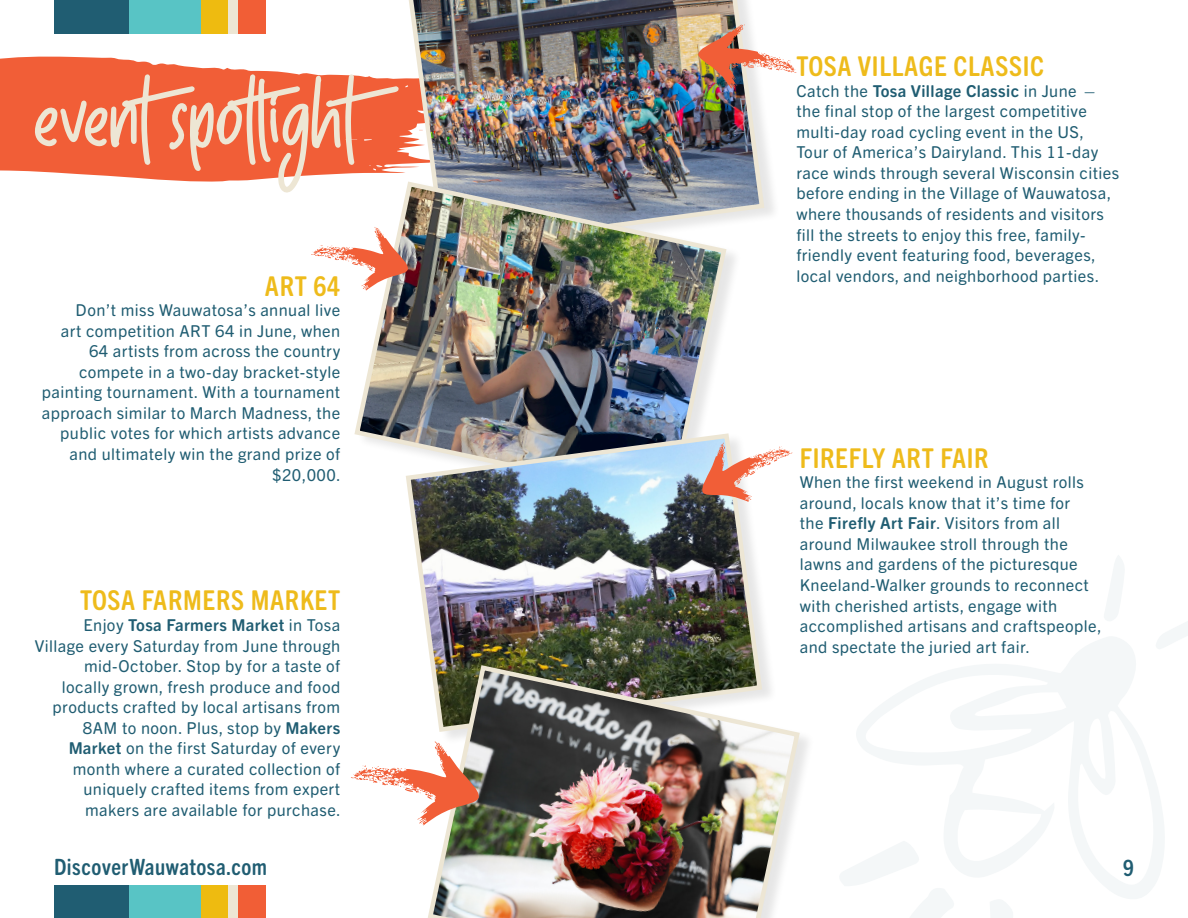
<style>
.page{position:relative;width:1188px;height:918px;background:#fff}
.page>*{position:absolute;margin:0;border:0;box-sizing:border-box;transform-origin:0 0}
.t1{font:75px "The Absolute";letter-spacing:.025em;color:#ede6d4}
.t2{font:700 condensed 27.45px "Trade Gothic Next SR Pro";letter-spacing:.025em;color:#eebb1b}
.t3{font:700 condensed 22.5px "Trade Gothic Next SR Pro";letter-spacing:.025em;color:#205d72}
.t4{font:16.5px/20.5px "Trade Gothic Next SR Pro";letter-spacing:.025em;color:#205d72}
.s1{font-weight:700}
</style>
<div class="page">
<div style="left:201px;top:885px;width:27px;height:33px;background:#eebb10"></div>
<div style="left:228px;top:885px;width:11px;height:33px;background:#ede6d4"></div>
<div style="left:129px;top:885px;width:72px;height:33px;background:#58c4c5"></div>
<div style="left:54px;top:885px;width:75px;height:33px;background:#205d72"></div>
<div style="left:239px;top:885px;width:27px;height:33px;background:#f15e36"></div>
<svg style="left:856px;top:637px;width:308px;height:262px"></svg>
<svg style="left:1155px;top:621px;width:33px;height:29px"></svg>
<svg style="left:1104px;top:555px;width:20px;height:66px"></svg>
<svg style="left:990px;top:898px;width:28px;height:20px"></svg>
<svg style="left:840px;top:841px;width:115px;height:77px"></svg>
<div style="left:201px;top:0;width:27px;height:34px;background:#eebb10"></div>
<div style="left:228px;top:0;width:11px;height:34px;background:#ede6d4"></div>
<div style="left:129px;top:0;width:72px;height:34px;background:#58c4c5"></div>
<div style="left:54px;top:0;width:75px;height:34px;background:#205d72"></div>
<div style="left:239px;top:0;width:27px;height:34px;background:#f15e36"></div>
<svg style="left:0;top:56px;width:405px;height:126px;fill:#f15e37"></svg>
<div style="left:89px;top:92px;width:316px;height:82px;background:#f15e37"></div>
<div style="left:410px;top:0;width:371px;height:264px;background:#000;opacity:.1"></div>
<img style="left:405px;top:0;width:362px;height:253px">
<div style="left:357px;top:181px;width:385px;height:334px;background:#000;opacity:.1"></div>
<img style="left:352px;top:179px;width:377px;height:326px">
<img style="left:403px;top:431px;width:362px;height:232px">
<img style="left:428px;top:663px;width:374px;height:255px">
<img style="left:697px;top:24px;width:99px;height:65px">
<svg style="left:701px;top:443px;width:92px;height:59px"></svg>
<svg style="left:351px;top:741px;width:128px;height:85px"></svg>
<svg style="left:311px;top:227px;width:97px;height:64px"></svg>
<p class="t1" style="left:34px;top:77px;width:383px">EVENTSPOTLIGHT</p>
<p class="t2" style="left:265px;top:267px;width:77px">ART 64</p>
<p class="t4" style="left:42px;top:299px;width:301px;text-align:right">Don’t miss Wauwatosa’s annual live<br>art competition ART 64 in June, when 64 artists from across the country compete in a two-day bracket-style painting tournament. With a tournament approach similar to March Madness, the public votes for which artists advance and ultimately win the grand prize of $20,000.</p>
<p class="t2" style="left:80px;top:582px;width:262px">TOSA FARMERS MARKET</p>
<p class="t4" style="left:35px;top:614px;width:308px;text-align:right">Enjoy <span class="s1">Tosa Farmers Market</span> in Tosa Village every Saturday from June through mid-October. Stop by for a taste of locally grown, fresh produce and food products crafted by local artisans from 8AM to noon. Plus, stop by <span class="s1">Makers Market</span> on the first Saturday of every month where a curated collection of uniquely crafted items from expert makers are available for purchase.</p>
<p class="t2" style="left:796px;top:47px;width:249px">TOSA VILLAGE CLASSIC</p>
<p class="t4" style="left:796px;top:79px;width:324px">Catch the <span class="s1">Tosa Village Classic</span> in June — the final stop of the largest competitive multi-day road cycling event in the US, Tour of America’s Dairyland. This 11-day race winds through several Wisconsin cities before ending in the Village of Wauwatosa, where thousands of residents and visitors fill the streets to enjoy this free, family&shy;friendly event featuring food, beverages, local vendors, and neighborhood parties.</p>
<p class="t2" style="left:800px;top:439px;width:190px">FIREFLY ART FAIR</p>
<p class="t4" style="left:800px;top:471px;width:303px">When the first weekend in August rolls around, locals know that it’s time for<br>the <span class="s1">Firefly Art Fair</span>. Visitors from all around Milwaukee stroll through the lawns and gardens of the picturesque Kneeland-Walker grounds to reconnect with cherished artists, engage with accomplished artisans and craftspeople, and spectate the juried art fair.</p>
<h3 class="t3" style="left:54px;top:852px;width:215px">DiscoverWauwatosa.com</h3>
<h3 class="t3" style="left:1123px;top:852px;width:12px">9</h3>
</div>
